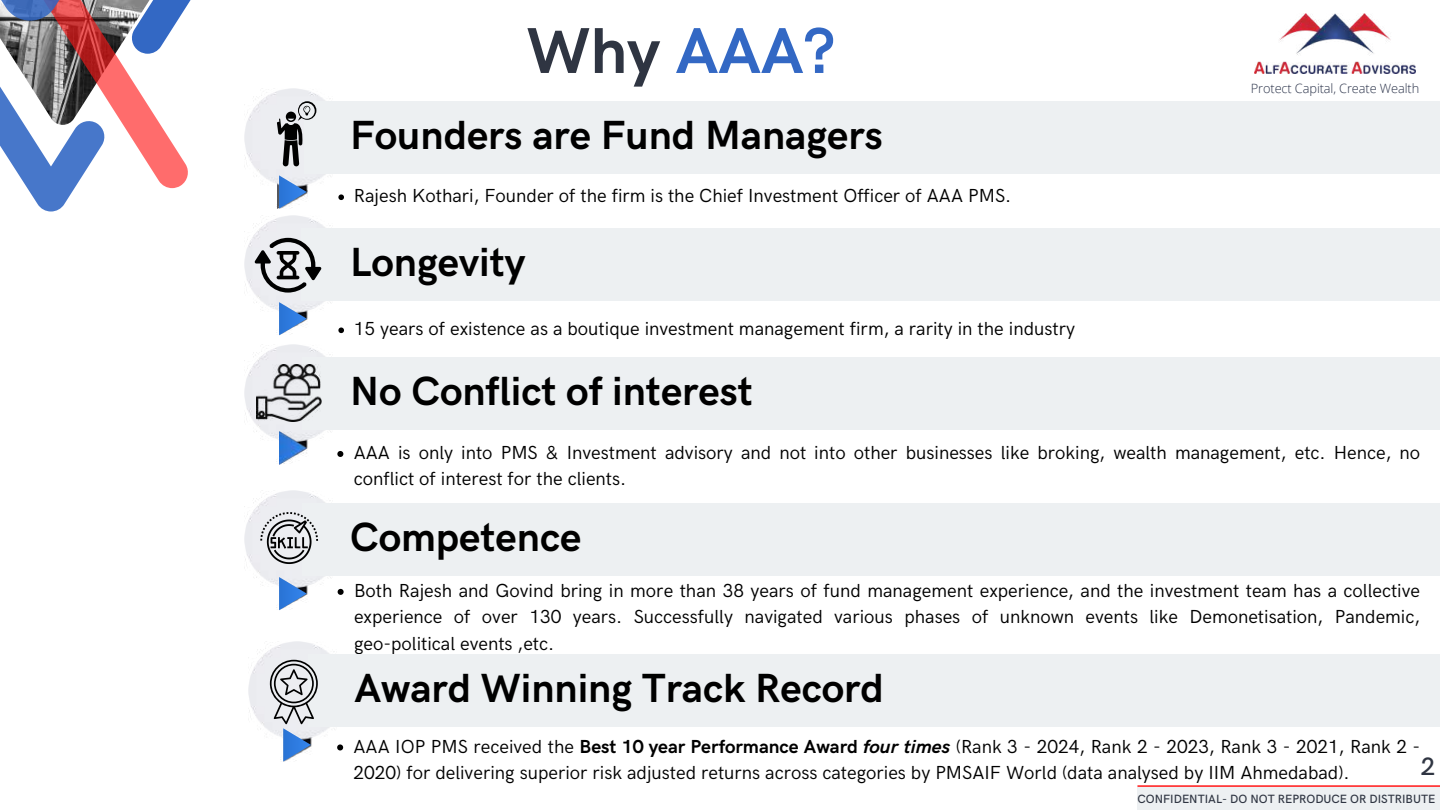
<style>
.page{position:relative;width:1440px;height:810px;background:#fff}
.page>*{position:absolute;margin:0;border:0;box-sizing:border-box;transform-origin:0 0}
.t1{font:700 65px "HK Grotesk";color:#3368c4}
.t2{font:700 40.8px "HK Grotesk";color:#000}
.t3{font:500 25.3px "HK Grotesk";color:#2f3542}
.t4{font:18.9px/26.2px "HK Grotesk";color:#000}
.t5{font:300 12.8px "Open Sans";letter-spacing:-.01em;color:#2b334a}
.t6{font:500 12px "HK Grotesk";color:#2f3542}
.s1{color:#2f3542}
.s2{font-weight:700}
.s3{font-weight:700;font-style:italic}
</style>
<div class="page">
<div style="left:1137px;top:787px;width:303px;height:22px;background:#edf0f2"></div>
<hr style="left:1137px;top:785px;width:303px;height:2px;background:#ff1616">
<div style="left:304px;top:101px;width:1136px;height:73px;background:#edf0f2"></div>
<img style="left:244px;top:345px;width:87px;height:117px">
<img style="left:279px;top:431px;width:28px;height:33px">
<div style="left:302px;top:357px;width:1138px;height:73px;background:#edf0f2"></div>
<img style="left:256px;top:364px;width:66px;height:57px">
<svg style="left:337px;top:451px;width:6px;height:6px"></svg>
<img style="left:244px;top:216px;width:98px;height:118px">
<svg style="left:279px;top:302px;width:28px;height:33px"></svg>
<div style="left:302px;top:228px;width:1138px;height:73px;background:#edf0f2"></div>
<img style="left:244px;top:491px;width:97px;height:117px">
<svg style="left:279px;top:577px;width:28px;height:33px"></svg>
<div style="left:302px;top:503px;width:1138px;height:73px;background:#edf0f2"></div>
<svg style="left:338px;top:589px;width:6px;height:6px"></svg>
<img style="left:249px;top:642px;width:95px;height:109px">
<div style="left:308px;top:654px;width:1132px;height:73px;background:#edf0f2"></div>
<svg style="left:0;top:0;width:331px;height:212px"></svg>
<svg style="left:260px;top:512px;width:58px;height:52px"></svg>
<svg style="left:270px;top:660px;width:48px;height:102px"></svg>
<svg style="left:255px;top:238px;width:66px;height:55px"></svg>
<svg style="left:338px;top:194px;width:6px;height:6px"></svg>
<svg style="left:338px;top:328px;width:6px;height:5px"></svg>
<svg style="left:337px;top:744px;width:6px;height:6px"></svg>
<img style="left:1255px;top:13px;width:161px;height:60px">
<h1 class="t1" style="left:527px;top:14px;width:310px"><span class="s1">Why</span> AAA?</h1>
<h2 class="t2" style="left:350px;top:113px;width:534px">Founders are Fund Managers</h2>
<p class="t4" style="left:354px;top:183px;width:659px">Rajesh Kothari, Founder of the firm is the Chief Investment Officer of AAA PMS.</p>
<h2 class="t2" style="left:350px;top:239px;width:177px">Longevity</h2>
<p class="t4" style="left:354px;top:316px;width:723px">15 years of existence as a boutique investment management firm, a rarity in the industry</p>
<h2 class="t2" style="left:350px;top:368px;width:404px">No Conflict of interest</h2>
<p class="t5" style="left:1251px;top:79px;width:170px">Protect Capital, Create Wealth</p>
<p class="t4" style="left:354px;top:440px;width:1068px">AAA is only into PMS &amp; Investment advisory and not into other businesses like broking, wealth management, etc. Hence, no conflict of interest for the clients.</p>
<h2 class="t2" style="left:350px;top:514px;width:233px">Competence</h2>
<p class="t4" style="left:354px;top:578px;width:1068px;text-align:justify">Both Rajesh and Govind bring in more than 38 years of fund management experience, and the investment team has a collective experience of over 130 years. Successfully navigated various phases of unknown events like Demonetisation, Pandemic, geo-political events ,etc.</p>
<h2 class="t2" style="left:354px;top:665px;width:531px">Award Winning Track Record</h2>
<p class="t4" style="left:354px;top:734px;width:1068px">AAA IOP PMS received the <span class="s2">Best 10 year Performance Award</span> <span class="s3">four times</span> (Rank 3 - 2024, Rank 2 - 2023, Rank 3 - 2021, Rank 2 -<br>2020) for delivering superior risk adjusted returns across categories by PMSAIF World (data analysed by IIM Ahmedabad).</p>
<h3 class="t3" style="left:1421px;top:752px;width:16px">2</h3>
<p class="t6" style="left:1137px;top:793px;width:299px">CONFIDENTIAL- DO NOT REPRODUCE OR DISTRIBUTE</p>
</div>
